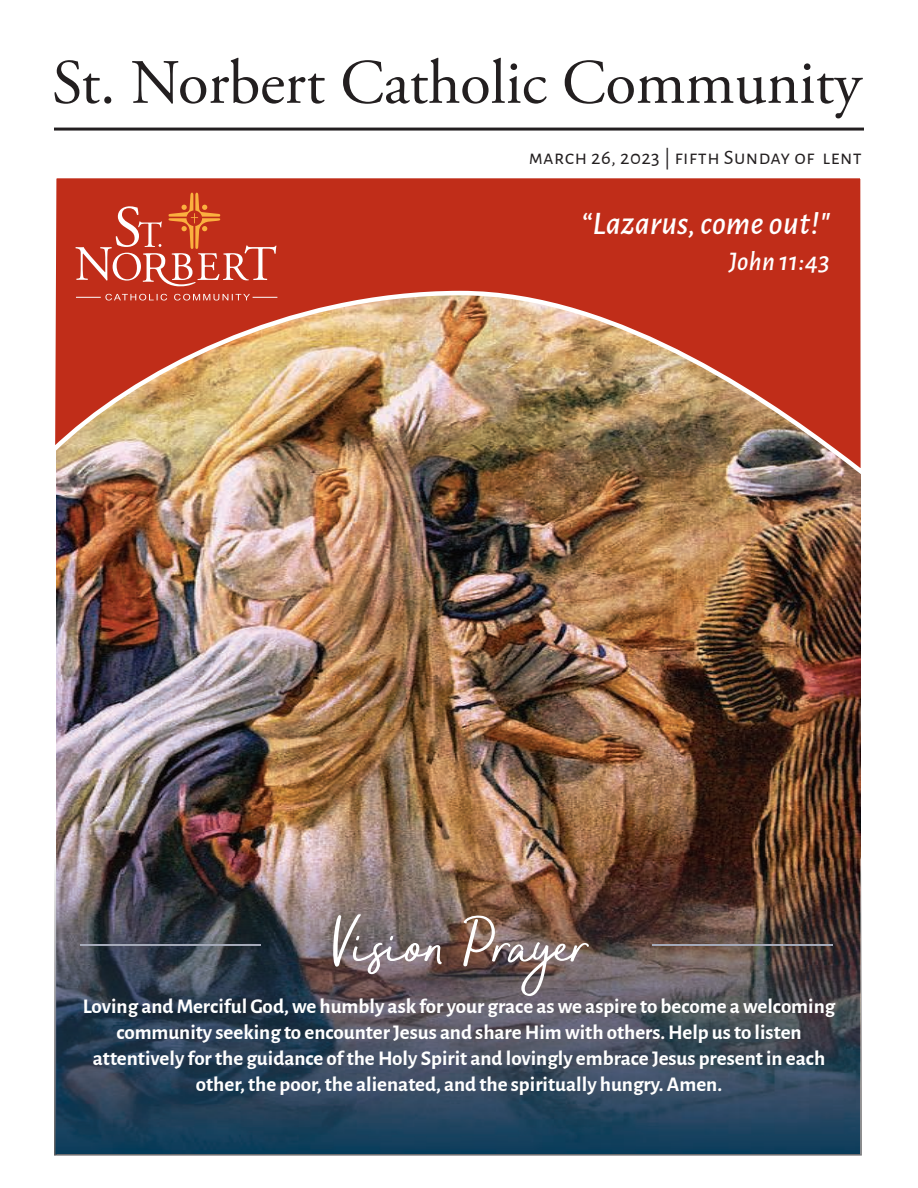
<style>
.page{position:relative;width:918px;height:1188px;background:#fff}
.page>*{position:absolute;margin:0;border:0;box-sizing:border-box;transform-origin:0 0}
.t1{font:67.5px "Morning Dew";letter-spacing:-.01em;color:#fff}
.t2{font:63px "Adobe Garamond Pro";letter-spacing:-.005em;color:#231f20}
.t3{font:italic 500 33px "Alegreya Sans";letter-spacing:.01em;color:#fff}
.t4{font:italic 500 27px "Alegreya Sans";letter-spacing:.01em;color:#fff}
.t5{font:700 21px/26px "Alegreya Sans";color:#fff;text-align:center}
.t6{font:20.7px "Alegreya Sans SC";letter-spacing:.02em;color:#231f20}
</style>
<div class="page">
<img style="left:56px;top:482px;width:805px;height:376px">
<img style="left:55px;top:178px;width:806px;height:304px">
<hr style="left:54px;top:128px;width:810px;height:3px;background:#231f20">
<svg style="left:76px;top:193px;width:200px;height:93px;background:#c94933"></svg>
<svg style="left:76px;top:294px;width:201px;height:7px"></svg>
<img style="left:56px;top:858px;width:805px;height:298px">
<h2 class="t2" style="left:52px;top:44px;width:811px">St. Norbert Catholic Community</h2>
<p class="t6" style="left:529px;top:145px;width:334px">march 26, 2023 | fifth Sunday of lent</p>
<h3 class="t3" style="left:582px;top:204px;width:250px">“Lazarus, come out!"</h3>
<p class="t4" style="left:729px;top:246px;width:102px">John 11:43</p>
<h1 class="t1" style="left:331px;top:899px;width:260px">Vision Prayer</h1>
<p class="t5" style="left:83px;top:993px;width:754px">Loving and Merciful God, we humbly ask for your grace as we aspire to become a welcoming community seeking to encounter Jesus and share Him with others. Help us to listen attentively for the guidance of the Holy Spirit and lovingly embrace Jesus present in each other, the poor, the alienated, and the spiritually hungry. Amen.</p>
</div>
